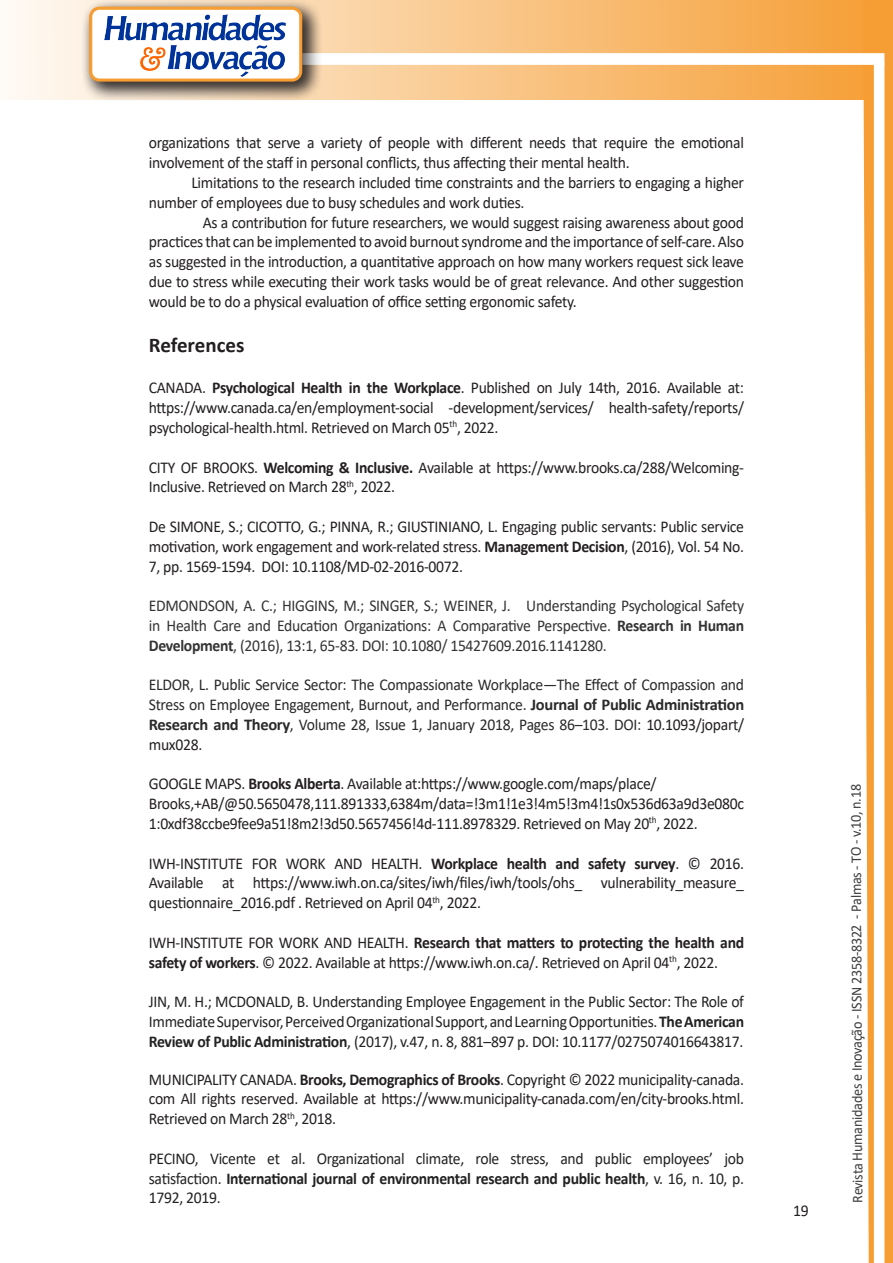
<style>
.page{position:relative;width:893px;height:1263px;background:#fff}
.page>*{position:absolute;margin:0;border:0;box-sizing:border-box;transform-origin:0 0}
.Titulo_2{font:700 21px "Calibri";color:#231f20}
.texto{font:16.5px/19.8px "Calibri";letter-spacing:-.02em;color:#231f20;scale:.95 1}
.texto-2{font:16.5px/19.8px "Calibri";letter-spacing:-.02em;color:#222;text-align:justify;scale:.95 1}
.texto-3{font:16.5px/19.8px "Calibri";letter-spacing:-.02em;color:#2a2a2a;text-align:justify;scale:.95 1}
.texto-4{font:16.5px/19.8px "Calibri";letter-spacing:-.02em;color:#333;text-align:justify;scale:.95 1}
.t1{font:15px "Calibri";letter-spacing:-.025em;color:#3e3e3f;scale:.95 1}
.s1{font-weight:700}
.s2{color:#231f20}
</style>
<div class="page">
<svg style="left:5px;top:0;width:858px;height:100px;background:#f9c484"></svg>
<div style="left:302px;top:53px;width:582px;height:12px;background:#fff;border:2px solid #fff"></div>
<svg style="left:863px;top:0;width:30px;height:1263px"></svg>
<div style="left:81px;top:0;width:241px;height:102px;background:#231f20;opacity:.75"></div>
<div style="left:91px;top:8px;width:210px;height:72px;background:#fff;border-radius:9px"></div>
<img style="left:104px;top:14px;width:181px;height:62px">
<div style="left:89px;top:7px;width:213px;height:75px;border:3px solid #f69e34;border-radius:9px"></div>
<p class="texto" style="left:149px;top:133px;width:628px">organizations that serve a variety of people with different needs that require the emotional involvement of the staff in personal conflicts, thus affecting their mental health.</p>
<p class="texto" style="left:149px;top:172px;width:628px;text-indent:43px">Limitations to the research included time constraints and the barriers to engaging a higher number of employees due to busy schedules and work duties.</p>
<p class="texto" style="left:149px;top:212px;width:628px;text-align:justify;text-indent:54px">As a contribution for future researchers, we would suggest raising awareness about good practices that can be implemented to avoid burnout syndrome and the importance of self-care. Also as suggested in the introduction, a quantitative approach on how many workers request sick leave due to stress while executing their work tasks would be of great relevance. And other suggestion would be to do a physical evaluation of office setting ergonomic safety.</p>
<p class="Titulo_2" style="left:149px;top:330px;width:97px">References</p>
<p class="texto" style="left:149px;top:377px;width:628px;text-align:justify">CANADA. <span class="s1">Psychological Health in the Workplace</span>. Published on July 14th, 2016. Available at: https://www.canada.ca/en/employment-social -development/services/ health-safety/reports/ psychological-health.html. Retrieved on March 05<sup>th</sup>, 2022.</p>
<p class="texto" style="left:149px;top:457px;width:628px">CITY OF BROOKS. <span class="s1">Welcoming &amp; Inclusive.</span> Available at https://www.brooks.ca/288/Welcoming-<br>Inclusive. Retrieved on March 28<sup>th</sup>, 2022.</p>
<p class="texto" style="left:149px;top:516px;width:628px;text-align:justify">De SIMONE, S.; CICOTTO, G.; PINNA, R.; GIUSTINIANO, L. Engaging public servants: Public service motivation, work engagement and work-related stress. <span class="s1">Management Decision</span>, (2016), Vol. 54 No.<br>7, pp. 1569-1594. DOI: 10.1108/MD-02-2016-0072.</p>
<p class="texto-4" style="left:149px;top:595px;width:628px">EDMONDSON, A. C.; HIGGINS, M.; SINGER, S.; WEINER, J. Understanding Psychological Safety in Health Care and Education Organizations: A Comparative Perspective. <span class="s1">Research in Human Development</span>, (2016), 13:1, 65-83. DOI: 10.1080/ 15427609.2016.1141280.</p>
<p class="texto-3" style="left:149px;top:674px;width:628px">ELDOR, L. Public Service Sector: The Compassionate Workplace—The Effect of Compassion and Stress on Employee Engagement, Burnout, and Performance. <span class="s1">Journal of Public Administration Research and Theory</span>, Volume 28, Issue 1, January 2018, Pages 86–103. DOI: <span class="s2">10.1093/jopart/ mux028.</span></p>
<p class="texto" style="left:149px;top:773px;width:536px">GOOGLE MAPS. <span class="s1">Brooks Alberta</span>. Available at:https://www.google.com/maps/place/</p>
<p class="texto" style="left:149px;top:793px;width:628px">Brooks,+AB/@50.5650478,111.891333,6384m/data=!3m1!1e3!4m5!3m4!1s0x536d63a9d3e080c<br>1:0xdf38ccbe9fee9a51!8m2!3d50.5657456!4d-111.8978329. Retrieved on May 20<sup>th</sup>, 2022.</p>
<p class="texto" style="left:149px;top:853px;width:628px;text-align:justify">IWH-INSTITUTE FOR WORK AND HEALTH. <span class="s1">Workplace health and safety survey</span>. © 2016.<br>Available at https://www.iwh.on.ca/sites/iwh/files/iwh/tools/ohs_ vulnerability_measure_ questionnaire_2016.pdf . Retrieved on April 04<sup>th</sup>, 2022.</p>
<p class="texto" style="left:149px;top:932px;width:628px">IWH-INSTITUTE FOR WORK AND HEALTH. <span class="s1">Research that matters to protecting the health and safety of workers</span>. © 2022. Available at https://www.iwh.on.ca/. Retrieved on April 04<sup>th</sup>, 2022.</p>
<p class="texto-2" style="left:149px;top:991px;width:628px">JIN, M. H.; MCDONALD, B. Understanding Employee Engagement in the Public Sector: The Role of Immediate Supervisor, Perceived Organizational Support, and Learning Opportunities. <span class="s1">The American Review of Public Administration</span>, (2017), v.47, n. 8, 881–897 p. DOI: 10.1177/0275074016643817.</p>
<p class="texto" style="left:149px;top:1069px;width:628px;text-align:justify">MUNICIPALITY CANADA. <span class="s1">Brooks, Demographics of Brooks</span>. Copyright © 2022 municipality-canada. com All rights reserved. Available at https://www.municipality-canada.com/en/city-brooks.html.<br>Retrieved on March 28<sup>th</sup>, 2018.</p>
<p class="texto-2" style="left:149px;top:1148px;width:628px">PECINO, Vicente et al. Organizational climate, role stress, and public employees’ job satisfaction. <span class="s1">International journal of environmental research and public health</span>, v. 16, n. 10, p.<br>1792, 2019.</p>
<p class="texto" style="left:793px;top:1200px;width:18px">19</p>
<p class="t1" style="left:846px;top:1203px;width:442px;rotate:-90deg">Revista Humanidades e Inovação - ISSN 2358-8322 - Palmas - TO - v.10, n.18</p>
</div>
